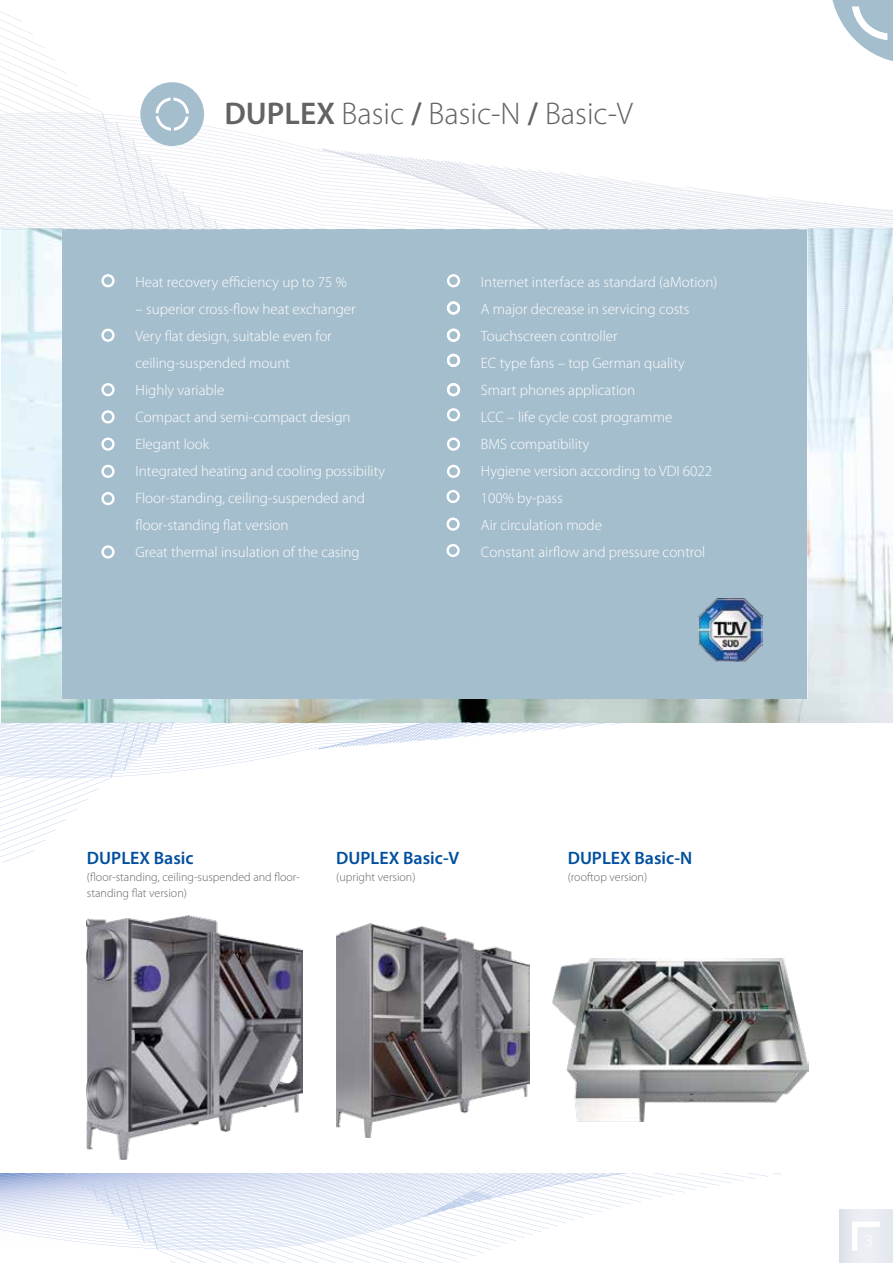
<style>
.page{position:relative;width:893px;height:1263px;background:#fff}
.page>*{position:absolute;margin:0;border:0;box-sizing:border-box;transform-origin:0 0}
.t1{font:300 31.5px "Myriad Pro";color:#646363}
.t2{font:600 18px "Myriad Pro";color:#004f9f}
.t3{font:300 15px/27px "Myriad Pro";color:#fff}
.t4{font:300 12px/16.5px "Myriad Pro";color:#646363}
.s1{font-weight:600}
</style>
<div class="page">
<img style="left:2px;top:230px;width:891px;height:492px">
<svg style="left:0;top:723px;width:621px;height:139px"></svg>
<div style="left:63px;top:229px;width:744px;height:469px;background:#a5becd"></div>
<div style="left:447px;top:354px;width:13px;height:13px;border:2px solid #fff;border-radius:50%"></div>
<div style="left:446px;top:490px;width:14px;height:13px;border:2px solid #fff;border-radius:50%"></div>
<div style="left:446px;top:517px;width:14px;height:14px;border:2px solid #fff;border-radius:50%"></div>
<div style="left:446px;top:544px;width:14px;height:13px;border:2px solid #fff;border-radius:50%"></div>
<div style="left:447px;top:329px;width:13px;height:13px;border:2px solid #fff;border-radius:50%"></div>
<div style="left:447px;top:465px;width:13px;height:13px;border:2px solid #fff;border-radius:50%"></div>
<div style="left:447px;top:437px;width:13px;height:14px;border:2px solid #fff;border-radius:50%"></div>
<div style="left:447px;top:408px;width:13px;height:13px;border:2px solid #fff;border-radius:50%"></div>
<div style="left:447px;top:383px;width:13px;height:13px;border:2px solid #fff;border-radius:50%"></div>
<div style="left:447px;top:301px;width:13px;height:14px;border:2px solid #fff;border-radius:50%"></div>
<div style="left:101px;top:329px;width:14px;height:13px;border:2px solid #fff;border-radius:50%"></div>
<div style="left:101px;top:274px;width:14px;height:13px;border:2px solid #fff;border-radius:50%"></div>
<div style="left:101px;top:383px;width:14px;height:13px;border:2px solid #fff;border-radius:50%"></div>
<div style="left:101px;top:410px;width:14px;height:13px;border:2px solid #fff;border-radius:50%"></div>
<div style="left:101px;top:465px;width:14px;height:13px;border:2px solid #fff;border-radius:50%"></div>
<div style="left:101px;top:492px;width:14px;height:13px;border:2px solid #fff;border-radius:50%"></div>
<div style="left:101px;top:545px;width:14px;height:13px;border:2px solid #fff;border-radius:50%"></div>
<div style="left:101px;top:437px;width:14px;height:14px;border:2px solid #fff;border-radius:50%"></div>
<div style="left:447px;top:274px;width:13px;height:13px;border:2px solid #fff;border-radius:50%"></div>
<svg style="left:0;top:1174px;width:892px;height:89px"></svg>
<svg style="left:0;top:0;width:893px;height:230px"></svg>
<img style="left:552px;top:958px;width:256px;height:164px">
<img style="left:336px;top:923px;width:194px;height:214px">
<img style="left:699px;top:598px;width:63px;height:63px">
<img style="left:87px;top:916px;width:216px;height:243px">
<h1 class="t1" style="left:224px;top:97px;width:410px"><span class="s1">DUPLEX</span> Basic <span class="s1">/</span> Basic-N <span class="s1">/</span> Basic-V</h1>
<p class="t3" style="left:135px;top:269px;width:213px">Heat recovery efficiency up to 75 %</p>
<p class="t3" style="left:135px;top:296px;width:251px">– superior cross-flow heat exchanger<br>Very flat design, suitable even for ceiling-suspended mount<br>Highly variable<br>Compact and semi-compact design<br>Elegant look<br>Integrated heating and cooling possibility<br>Floor-standing, ceiling-suspended and floor-standing flat version<br>Great thermal insulation of the casing</p>
<p class="t3" style="left:481px;top:269px;width:238px">Internet interface as standard (aMotion)<br>A major decrease in servicing costs<br>Touchscreen controller<br>EC type fans – top German quality<br>Smart phones application<br>LCC – life cycle cost programme<br>BMS compatibility<br>Hygiene version according to VDI 6022<br>100% by-pass<br>Air circulation mode<br>Constant airflow and pressure control</p>
<p class="t2" style="left:87px;top:848px;width:108px">DUPLEX Basic</p>
<p class="t4" style="left:87px;top:868px;width:214px">(floor-standing, ceiling-suspended and floor&shy;standing flat version)</p>
<p class="t2" style="left:336px;top:848px;width:124px">DUPLEX Basic-V</p>
<p class="t4" style="left:336px;top:868px;width:81px">(upright version)</p>
<p class="t2" style="left:568px;top:848px;width:126px">DUPLEX Basic-N</p>
<p class="t4" style="left:568px;top:868px;width:81px">(rooftop version)</p>
</div>
